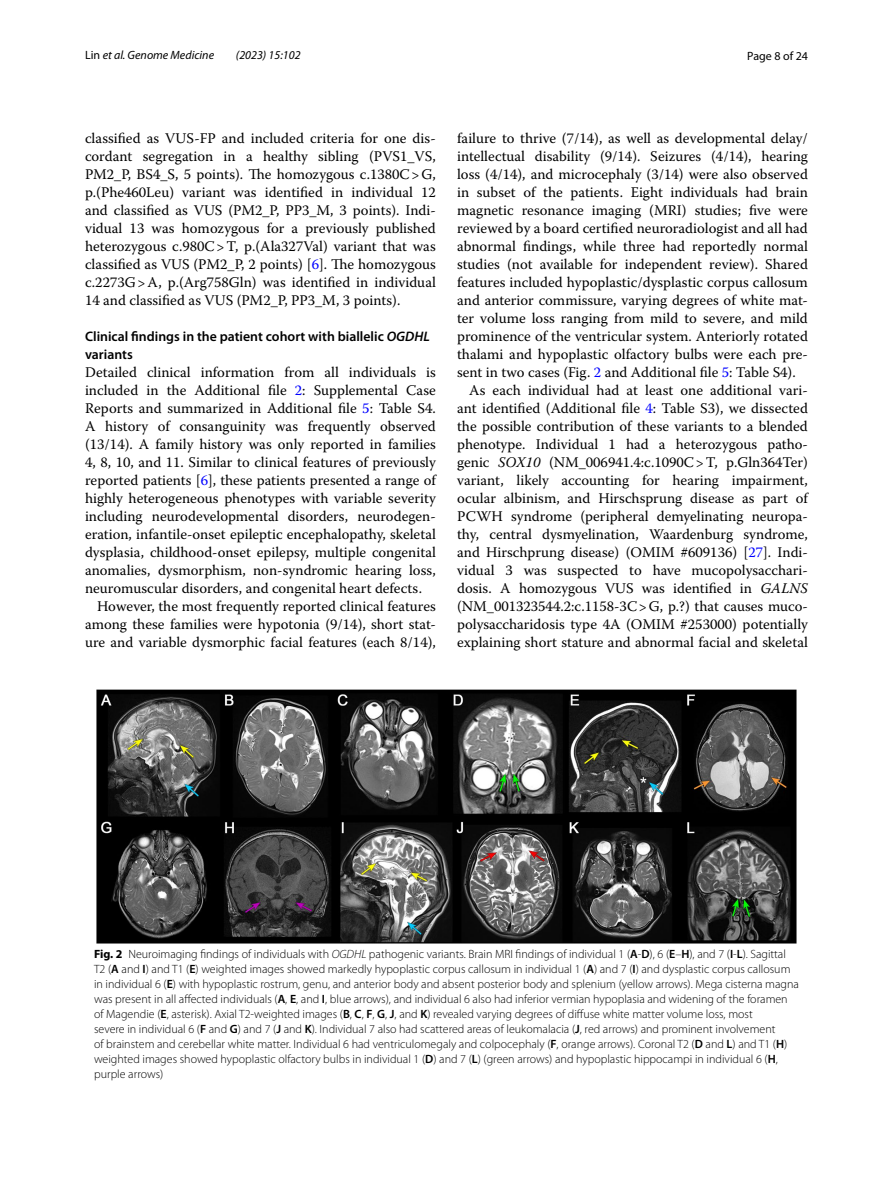
<style>
.page{position:relative;width:893px;height:1187px;background:#fff}
.page>*{position:absolute;margin:0;border:0;box-sizing:border-box;transform-origin:0 0}
.t1{font:14.7px/18px "Warnock Pro";color:#000;text-align:justify}
.t2{font:600 13.8px/18px "Myriad Pro";color:#000}
.t3{font:300 12px/15px "Myriad Pro";color:#000}
.t4{font:italic 12px "Myriad Pro";color:#000}
.t5{font:12px "Myriad Pro";color:#000}
.s1{font-style:normal}
.s2{color:#00f}
.s3{font-style:italic}
.s4{font-weight:700}
.s5{font-weight:600}
</style>
<div class="page">
<img style="left:96px;top:689px;width:701px;height:254px">
<p class="t4" style="left:85px;top:48px;width:131px"><span class="s1">Lin</span> et al. Genome Medicine</p>
<p class="t4" style="left:236px;top:48px;width:66px">(2023) 15:102</p>
<p class="t5" style="left:747px;top:48px;width:62px">Page 8 of 24</p>
<p class="t1" style="left:85px;top:128px;width:352px">classified as VUS-FP and included criteria for one dis&shy;cordant segregation in a healthy sibling (PVS1_VS, PM2_P, BS4_S, 5 points). The homozygous c.1380C&gt;G, p.(Phe460Leu) variant was identified in individual 12 and classified as VUS (PM2_P, PP3_M, 3 points). Indi&shy;vidual 13 was homozygous for a previously published heterozygous c.980C&gt;T, p.(Ala327Val) variant that was classified as VUS (PM2_P, 2 points) [<span class="s2">6</span>]. The homozygous c.2273G&gt;A, p.(Arg758Gln) was identified in individual 14 and classified as VUS (PM2_P, PP3_M, 3 points).</p>
<p class="t2" style="left:85px;top:327px;width:346px">Clinical findings in the patient cohort with biallelic <span class="s3">OGDHL </span>variants</p>
<p class="t1" style="left:85px;top:362px;width:352px">Detailed clinical information from all individuals is</p>
<p class="t1" style="left:85px;top:380px;width:352px">included in the Additional file <span class="s2">2</span>: Supplemental Case</p>
<p class="t1" style="left:85px;top:398px;width:352px">Reports and summarized in Additional file <span class="s2">5</span>: Table S4.</p>
<p class="t1" style="left:85px;top:416px;width:352px">A history of consanguinity was frequently observed</p>
<p class="t1" style="left:85px;top:434px;width:352px">(13/14). A family history was only reported in families</p>
<p class="t1" style="left:85px;top:452px;width:352px">4, 8, 10, and 11. Similar to clinical features of previously</p>
<p class="t1" style="left:85px;top:470px;width:352px">reported patients [<span class="s2">6</span>], these patients presented a range of</p>
<p class="t1" style="left:85px;top:488px;width:352px">highly heterogeneous phenotypes with variable severity</p>
<p class="t1" style="left:85px;top:506px;width:352px">including neurodevelopmental disorders, neurodegen-</p>
<p class="t1" style="left:85px;top:524px;width:352px">eration, infantile-onset epileptic encephalopathy, skeletal</p>
<p class="t1" style="left:85px;top:542px;width:352px">dysplasia, childhood-onset epilepsy, multiple congenital</p>
<p class="t1" style="left:85px;top:560px;width:352px">anomalies, dysmorphism, non-syndromic hearing loss,</p>
<p class="t1" style="left:85px;top:578px;width:338px">neuromuscular disorders, and congenital heart defects.</p>
<p class="t1" style="left:97px;top:596px;width:340px">However, the most frequently reported clinical features</p>
<p class="t1" style="left:85px;top:614px;width:352px">among these families were hypotonia (9/14), short stat-</p>
<p class="t1" style="left:85px;top:632px;width:352px">ure and variable dysmorphic facial features (each 8/14),</p>
<p class="t1" style="left:457px;top:128px;width:352px">failure to thrive (7/14), as well as developmental delay/</p>
<p class="t1" style="left:457px;top:146px;width:352px">intellectual disability (9/14). Seizures (4/14), hearing</p>
<p class="t1" style="left:457px;top:164px;width:352px">loss (4/14), and microcephaly (3/14) were also observed</p>
<p class="t1" style="left:457px;top:182px;width:352px">in subset of the patients. Eight individuals had brain</p>
<p class="t1" style="left:457px;top:200px;width:352px">magnetic resonance imaging (MRI) studies; five were</p>
<p class="t1" style="left:457px;top:218px;width:352px">reviewed by a board certified neuroradiologist and all had</p>
<p class="t1" style="left:457px;top:236px;width:352px">abnormal findings, while three had reportedly normal</p>
<p class="t1" style="left:457px;top:254px;width:352px">studies (not available for independent review). Shared</p>
<p class="t1" style="left:457px;top:272px;width:352px">features included hypoplastic/dysplastic corpus callosum</p>
<p class="t1" style="left:457px;top:290px;width:352px">and anterior commissure, varying degrees of white mat-</p>
<p class="t1" style="left:457px;top:308px;width:352px">ter volume loss ranging from mild to severe, and mild</p>
<p class="t1" style="left:457px;top:326px;width:352px">prominence of the ventricular system. Anteriorly rotated</p>
<p class="t1" style="left:457px;top:344px;width:352px">thalami and hypoplastic olfactory bulbs were each pre-</p>
<p class="t1" style="left:457px;top:362px;width:340px">sent in two cases (Fig. <span class="s2">2</span> and Additional file <span class="s2">5</span>: Table S4).</p>
<p class="t1" style="left:469px;top:380px;width:340px">As each individual had at least one additional vari-</p>
<p class="t1" style="left:457px;top:398px;width:352px">ant identified (Additional file <span class="s2">4</span>: Table S3), we dissected</p>
<p class="t1" style="left:457px;top:416px;width:352px">the possible contribution of these variants to a blended</p>
<p class="t1" style="left:457px;top:434px;width:352px">phenotype. Individual 1 had a heterozygous patho-</p>
<p class="t1" style="left:457px;top:452px;width:352px">genic <span class="s3">SOX10</span> (NM_006941.4:c.1090C&gt;T, p.Gln364Ter)</p>
<p class="t1" style="left:457px;top:470px;width:352px">variant, likely accounting for hearing impairment,</p>
<p class="t1" style="left:457px;top:488px;width:352px">ocular albinism, and Hirschsprung disease as part of</p>
<p class="t1" style="left:457px;top:506px;width:352px">PCWH syndrome (peripheral demyelinating neuropa-</p>
<p class="t1" style="left:457px;top:524px;width:352px">thy, central dysmyelination, Waardenburg syndrome,</p>
<p class="t1" style="left:457px;top:542px;width:352px">and Hirschprung disease) (OMIM #609136) [<span class="s2">27</span>]. Indi-</p>
<p class="t1" style="left:457px;top:560px;width:352px">vidual 3 was suspected to have mucopolysacchari-</p>
<p class="t1" style="left:457px;top:578px;width:352px">dosis. A homozygous VUS was identified in <span class="s3">GALNS</span></p>
<p class="t1" style="left:457px;top:596px;width:352px">(NM_001323544.2:c.1158-3C&gt;G, p.?) that causes muco-</p>
<p class="t1" style="left:457px;top:614px;width:352px">polysaccharidosis type 4A (OMIM #253000) potentially</p>
<p class="t1" style="left:457px;top:632px;width:352px">explaining short stature and abnormal facial and skeletal</p>
<p class="t3" style="left:94px;top:946px;width:706px"><span class="s4">Fig. 2</span> Neuroimaging findings of individuals with <span class="s3">OGDHL</span> pathogenic variants. Brain MRI findings of individual 1 (<span class="s5">A</span>-<span class="s5">D</span>), 6 (<span class="s5">E</span>–<span class="s5">H</span>), and 7 (<span class="s5">I</span>-<span class="s5">L</span>). Sagittal T2 (<span class="s5">A</span> and <span class="s5">I</span>) and T1 (<span class="s5">E</span>) weighted images showed markedly hypoplastic corpus callosum in individual 1 (<span class="s5">A</span>) and 7 (<span class="s5">I</span>) and dysplastic corpus callosum in individual 6 (<span class="s5">E</span>) with hypoplastic rostrum, genu, and anterior body and absent posterior body and splenium (yellow arrows). Mega cisterna magna was present in all affected individuals (<span class="s5">A</span>, <span class="s5">E</span>, and <span class="s5">I</span>, blue arrows), and individual 6 also had inferior vermian hypoplasia and widening of the foramen of Magendie (<span class="s5">E</span>, asterisk). Axial T2-weighted images (<span class="s5">B</span>, <span class="s5">C</span>, <span class="s5">F</span>, <span class="s5">G</span>, <span class="s5">J</span>, and <span class="s5">K</span>) revealed varying degrees of diffuse white matter volume loss, most<br>severe in individual 6 (<span class="s5">F</span> and <span class="s5">G</span>) and 7 (<span class="s5">J</span> and <span class="s5">K</span>). Individual 7 also had scattered areas of leukomalacia (<span class="s5">J</span>, red arrows) and prominent involvement<br>of brainstem and cerebellar white matter. Individual 6 had ventriculomegaly and colpocephaly (<span class="s5">F</span>, orange arrows). Coronal T2 (<span class="s5">D</span> and <span class="s5">L</span>) and T1 (<span class="s5">H</span>) weighted images showed hypoplastic olfactory bulbs in individual 1 (<span class="s5">D</span>) and 7 (<span class="s5">L</span>) (green arrows) and hypoplastic hippocampi in individual 6 (<span class="s5">H</span>, purple arrows)</p>
</div>
